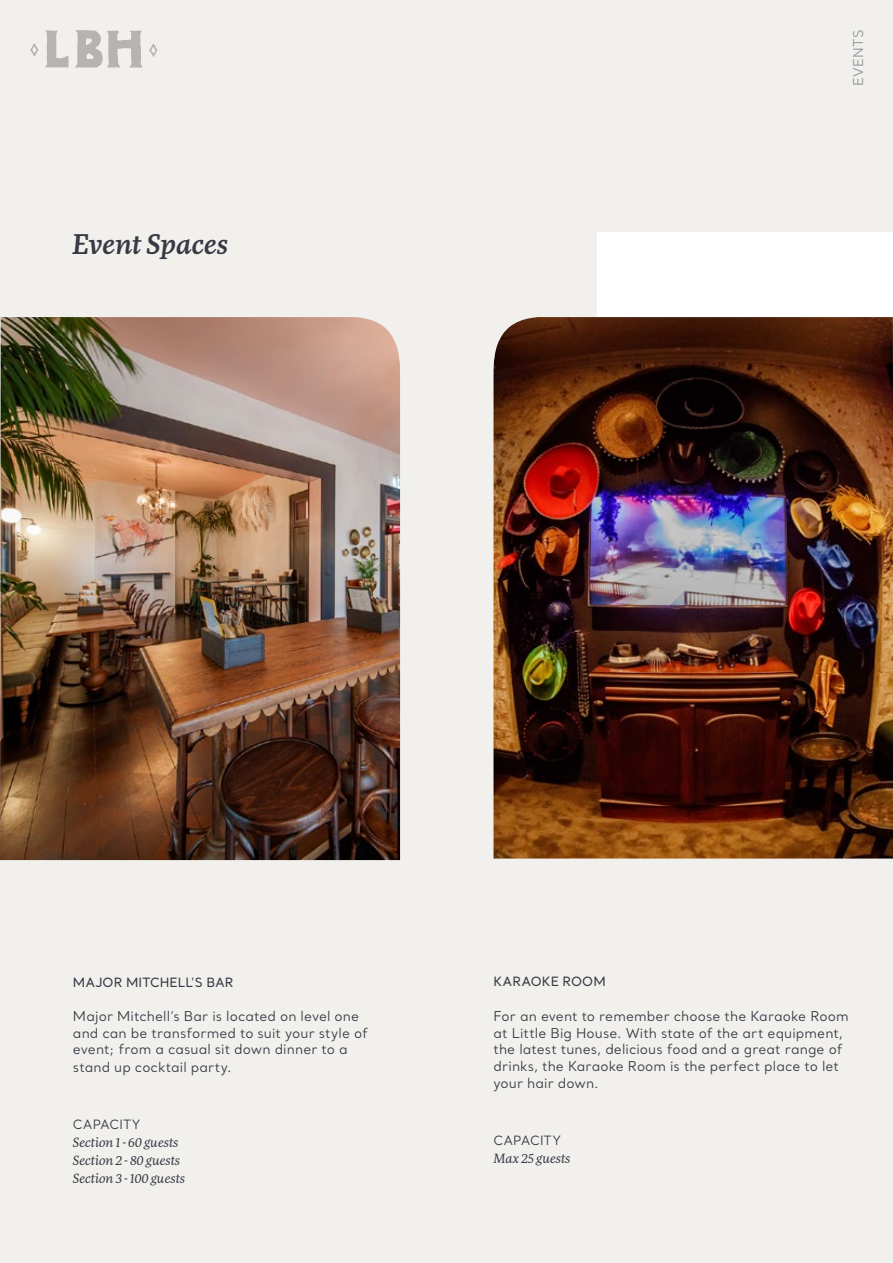
<style>
.page{position:relative;width:893px;height:1263px;background:#f1f0ed}
.page>*{position:absolute;margin:0;border:0;box-sizing:border-box;transform-origin:0 0}
.t1{font:italic 500 27px "More Pro";color:#373a44}
.t2{font:13.5px/16.8px "Santral";letter-spacing:.005em;color:#373a44}
.t3{font:13.5px "Santral";letter-spacing:.015em;color:#91949b}
.t4{font:italic 12.75px/18px "More Pro";letter-spacing:.005em;color:#373a44}
.t5{font:500 12.75px "Santral";letter-spacing:.005em;color:#373a44}
.t6{font:12.75px "Santral";color:#373a44}
</style>
<div class="page">
<svg style="left:45px;top:30px;width:24px;height:38px"></svg>
<svg style="left:149px;top:44px;width:9px;height:13px"></svg>
<svg style="left:30px;top:43px;width:9px;height:13px"></svg>
<svg style="left:75px;top:30px;width:67px;height:38px"></svg>
<div style="left:597px;top:232px;width:296px;height:321px;background:#fff"></div>
<img style="left:493px;top:317px;width:400px;height:541px">
<img style="left:0;top:317px;width:400px;height:543px">
<h1 class="t1" style="left:72px;top:225px;width:157px">Event Spaces</h1>
<p class="t3" style="left:850px;top:86px;width:58px;rotate:-90deg">EVENTS</p>
<p class="t5" style="left:73px;top:974px;width:162px">MAJOR MITCHELL’S BAR</p>
<p class="t2" style="left:73px;top:1008px;width:296px">Major Mitchell’s Bar is located on level one and can be transformed to suit your style of event; from a casual sit down dinner to a</p>
<p class="t2" style="left:73px;top:1058px;width:160px">stand up cocktail party.</p>
<p class="t6" style="left:73px;top:1116px;width:69px">CAPACITY</p>
<p class="t4" style="left:73px;top:1133px;width:114px">Section 1 - 60 guests<br>Section 2 - 80 guests<br>Section 3 - 100 guests</p>
<p class="t5" style="left:493px;top:973px;width:114px">KARAOKE ROOM</p>
<p class="t2" style="left:493px;top:1007px;width:356px">For an event to remember choose the Karaoke Room at Little Big House. With state of the art equipment, the latest tunes, delicious food and a great range of drinks, the Karaoke Room is the perfect place to let your hair down.</p>
<p class="t6" style="left:493px;top:1132px;width:69px">CAPACITY</p>
<p class="t4" style="left:493px;top:1149px;width:78px">Max 25 guests</p>
</div>
